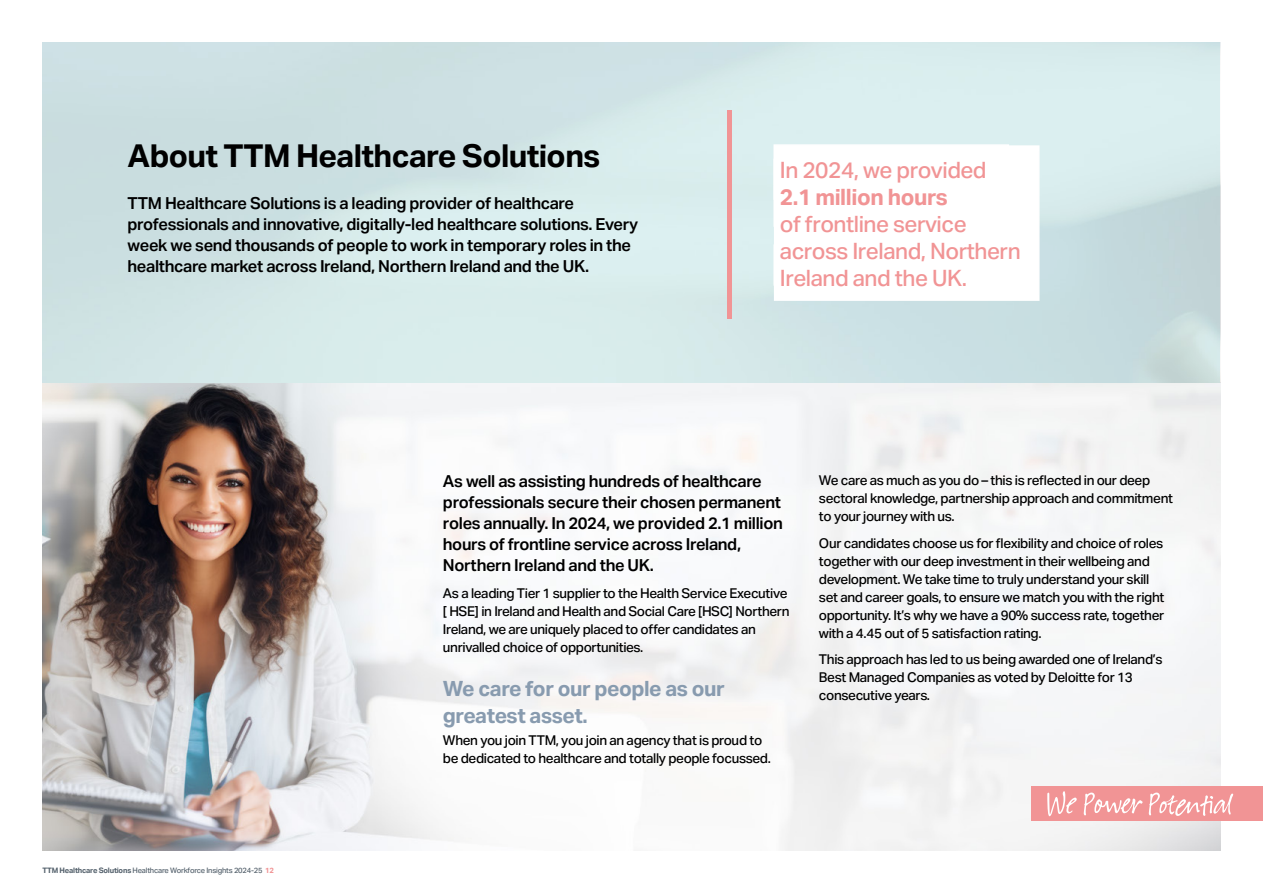
<style>
.page{position:relative;width:1263px;height:893px;background:#fff}
.page>*{position:absolute;margin:0;border:0;box-sizing:border-box;transform-origin:0 0}
.t1{font:700 31.5px "Aktiv Grotesk";letter-spacing:-.02em;color:#000}
.t2{font:500 22.5px/27px "Aktiv Grotesk";letter-spacing:-.02em;color:#f19495}
.t3{font:700 22.5px "Aktiv Grotesk";letter-spacing:-.02em;color:#f19495}
.t4{font:700 21px/27px "Aktiv Grotesk";letter-spacing:-.02em;color:#889baf}
.t5{font:600 16.5px/21px "Aktiv Grotesk";letter-spacing:-.02em;color:#000}
.t6{font:500 13.5px/18px "Aktiv Grotesk";letter-spacing:-.025em;color:#000}
.t7{font:500 7.5px "Aktiv Grotesk";letter-spacing:-.025em;color:#54616c}
.s1{font-weight:700}
.s2{font-weight:700;color:#f19495}
</style>
<div class="page">
<img style="left:43px;top:383px;width:1177px;height:467px">
<svg style="left:43px;top:43px;width:1177px;height:340px;fill:#d2e6e7"></svg>
<div style="left:1031px;top:787px;width:232px;height:34px;background:#f19495"></div>
<svg style="left:1047px;top:791px;width:186px;height:25px"></svg>
<div style="left:727px;top:111px;width:5px;height:208px;background:#f19495"></div>
<div style="left:773px;top:144px;width:236px;height:42px;background:#fff;border:2px solid #fff"></div>
<div style="left:773px;top:147px;width:267px;height:152px;background:#fff"></div>
<h1 class="t1" style="left:128px;top:138px;width:474px">About TTM Healthcare Solutions</h1>
<p class="t5" style="left:128px;top:193px;width:512px">TTM Healthcare Solutions is a leading provider of healthcare professionals and innovative, digitally-led healthcare solutions. Every week we send thousands of people to work in temporary roles in the healthcare market across Ireland, Northern Ireland and the UK.</p>
<h2 class="t2" style="left:780px;top:157px;width:208px">In 2024, we provided</h2>
<h2 class="t3" style="left:780px;top:184px;width:169px">2.1 million hours</h2>
<h2 class="t2" style="left:780px;top:211px;width:242px">of frontline service across Ireland, Northern<br>Ireland and the UK.</h2>
<p class="t7" style="left:43px;top:866px;width:233px"><span class="s1">TTM Healthcare Solutions</span> Healthcare Workforce Insights 2024-25 <span class="s2">12</span></p>
<p class="t5" style="left:443px;top:471px;width:341px">As well as assisting hundreds of healthcare professionals secure their chosen permanent roles annually. In 2024, we provided 2.1 million hours of frontline service across Ireland, Northern Ireland and the UK.</p>
<p class="t6" style="left:443px;top:584px;width:348px">As a leading Tier 1 supplier to the Health Service Executive [ HSE] in Ireland and Health and Social Care [HSC] Northern Ireland, we are uniquely placed to offer candidates an unrivalled choice of opportunities.</p>
<h3 class="t4" style="left:443px;top:675px;width:283px">We care for our people as our greatest asset.</h3>
<p class="t6" style="left:443px;top:731px;width:329px">When you join TTM, you join an agency that is proud to be dedicated to healthcare and totally people focussed.</p>
<p class="t6" style="left:819px;top:471px;width:356px">We care as much as you do – this is reflected in our deep sectoral knowledge, partnership approach and commitment to your journey with us.</p>
<p class="t6" style="left:819px;top:534px;width:347px">Our candidates choose us for flexibility and choice of roles together with our deep investment in their wellbeing and development. We take time to truly understand your skill set and career goals, to ensure we match you with the right opportunity. It’s why we have a 90% success rate, together with a 4.45 out of 5 satisfaction rating.</p>
<p class="t6" style="left:819px;top:650px;width:345px">This approach has led to us being awarded one of Ireland’s<br>Best Managed Companies as voted by Deloitte for 13 consecutive years.</p>
</div>
